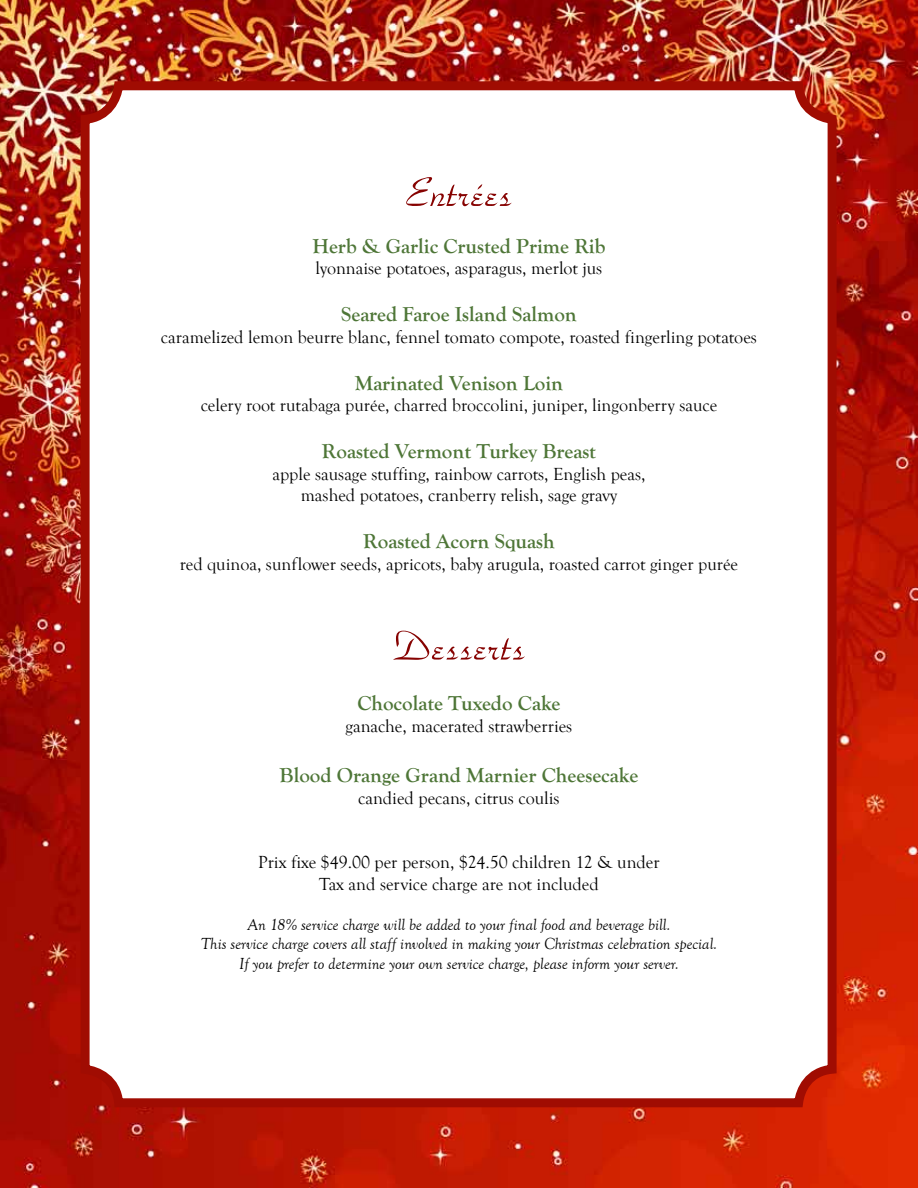
<style>
.page{position:relative;width:918px;height:1188px;background:#fff}
.page>*{position:absolute;margin:0;border:0;box-sizing:border-box;transform-origin:0 0}
.t1{font:54px "Park Avenue";color:#860200}
.t2{font:700 21px "Goudy Old Style T";color:#4e7637}
.t3{font:18px/21.6px "Goudy Old Style T";color:#000;text-align:center}
.t4{font:italic 16.5px/19.8px "Goudy Old Style T";color:#000;text-align:center}
</style>
<div class="page">
<img style="left:0;top:0;width:918px;height:1188px">
<div style="left:85px;top:86px;width:747px;height:1017px;background:#fff;border-radius:34px"></div>
<div style="left:81px;top:81px;width:756px;height:1026px;border:9px solid #a00c02;border-radius:34px"></div>
<h1 class="t1" style="left:406px;top:165px;width:107px">Entrées</h1>
<p class="t2" style="left:312px;top:234px;width:295px">Herb &amp; Garlic Crusted Prime Rib</p>
<p class="t3" style="left:316px;top:258px;width:288px">lyonnaise potatoes, asparagus, merlot jus</p>
<p class="t2" style="left:341px;top:302px;width:237px">Seared Faroe Island Salmon</p>
<p class="t3" style="left:161px;top:326px;width:598px">caramelized lemon beurre blanc, fennel tomato compote, roasted fingerling potatoes</p>
<p class="t2" style="left:355px;top:371px;width:210px">Marinated Venison Loin</p>
<p class="t3" style="left:201px;top:395px;width:518px">celery root rutabaga purée, charred broccolini, juniper, lingonberry sauce</p>
<p class="t2" style="left:322px;top:439px;width:276px">Roasted Vermont Turkey Breast</p>
<p class="t3" style="left:272px;top:463px;width:375px">apple sausage stuffing, rainbow carrots, English peas, mashed potatoes, cranberry relish, sage gravy</p>
<p class="t2" style="left:363px;top:529px;width:193px">Roasted Acorn Squash</p>
<p class="t3" style="left:180px;top:553px;width:560px">red quinoa, sunflower seeds, apricots, baby arugula, roasted carrot ginger purée</p>
<h1 class="t1" style="left:393px;top:619px;width:134px">Desserts</h1>
<p class="t2" style="left:357px;top:691px;width:205px">Chocolate Tuxedo Cake</p>
<p class="t3" style="left:346px;top:715px;width:228px">ganache, macerated strawberries</p>
<p class="t2" style="left:280px;top:763px;width:360px">Blood Orange Grand Marnier Cheesecake</p>
<p class="t3" style="left:358px;top:787px;width:203px">candied pecans, citrus coulis</p>
<p class="t3" style="left:258px;top:852px;width:403px">Prix fixe $49.00 per person, $24.50 children 12 &amp; under<br>Tax and service charge are not included</p>
<p class="t4" style="left:201px;top:915px;width:518px">An 18% service charge will be added to your final food and beverage bill.<br>This service charge covers all staff involved in making your Christmas celebration special.<br>If you prefer to determine your own service charge, please inform your server.</p>
</div>
